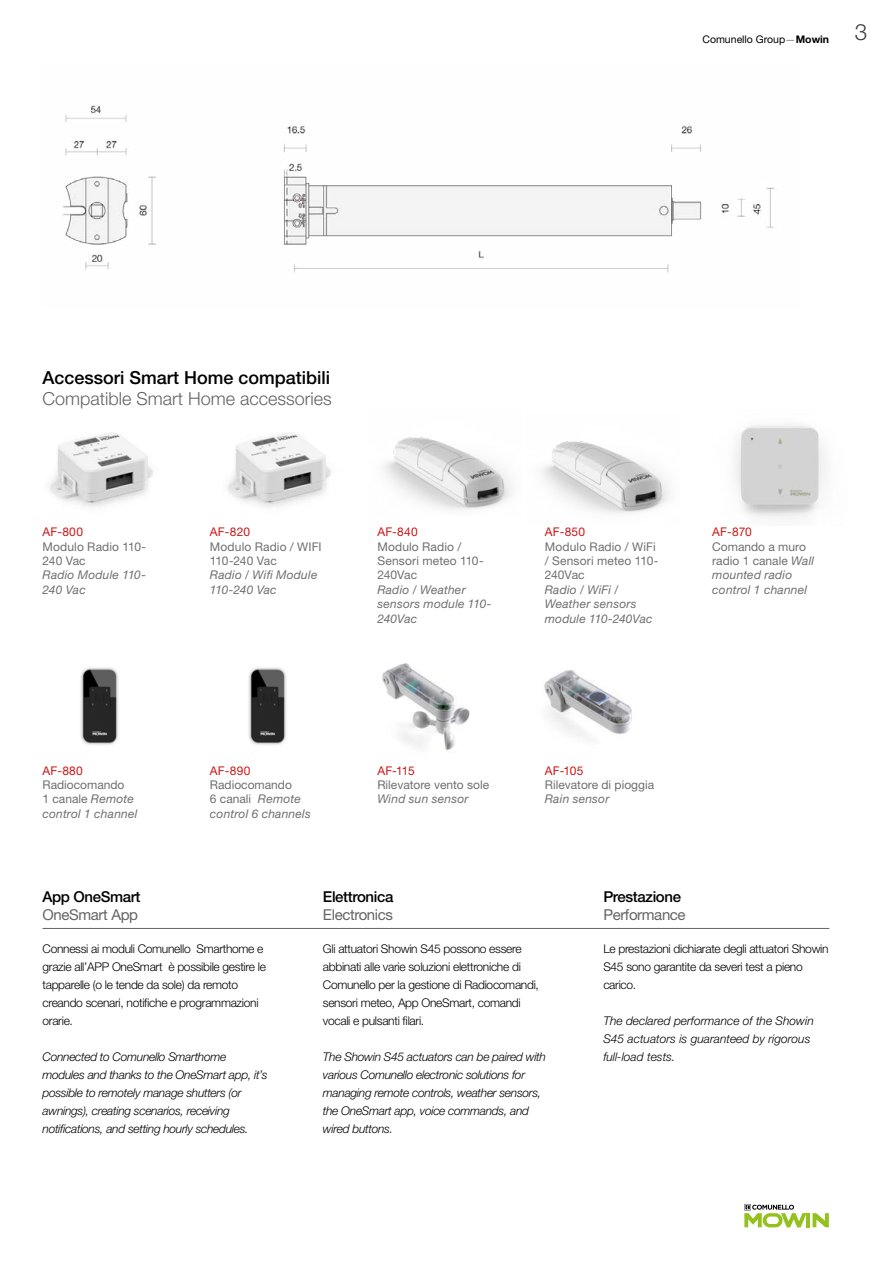
<style>
.page{position:relative;width:893px;height:1263px;background:#fff}
.page>*{position:absolute;margin:0;border:0;box-sizing:border-box;transform-origin:0 0}
.t1{font:300 18px "Helvetica Neue LT Std";color:#666463}
.t2{font:500 18px "Helvetica Neue LT Std";color:#000}
.t3{font:500 15px "Helvetica Neue LT Std";letter-spacing:-.025em;color:#000}
.t4{font:15px "Helvetica Neue LT Std";letter-spacing:-.025em;color:#666463}
.t5{font:300 12px/18px "Helvetica Neue LT Std";letter-spacing:-.025em;color:#000}
.t6{font:italic 300 12px/18px "Helvetica Neue LT Std";letter-spacing:-.025em;color:#000}
.t7{font:italic 12px/14.4px "Helvetica Neue LT Std";letter-spacing:.015em;color:#706f6f}
.t8{font:12px/14.4px "Helvetica Neue LT Std";letter-spacing:.01em;color:#706f6f}
.t9{font:italic 300 12px/18px "Helvetica Neue LT Std";color:#000}
.t10{font:12px "Helvetica Neue LT Std";letter-spacing:.02em;color:#cd1719}
.t11{font:10.5px "Helvetica Neue LT Std";color:#000}
.s1{font-weight:100}
.s2{font-weight:700}
.s3{font-style:normal}
</style>
<div class="page">
<hr style="left:806px;top:1213px;width:4px;height:14px;background:#95c11f">
<svg style="left:812px;top:1213px;width:17px;height:14px"></svg>
<svg style="left:744px;top:1204px;width:62px;height:23px"></svg>
<img style="left:734px;top:425px;width:92px;height:94px">
<img style="left:383px;top:437px;width:129px;height:73px">
<img style="left:542px;top:441px;width:128px;height:72px">
<img style="left:80px;top:667px;width:39px;height:78px">
<img style="left:248px;top:667px;width:39px;height:78px">
<img style="left:49px;top:432px;width:104px;height:75px">
<img style="left:227px;top:432px;width:104px;height:75px">
<hr style="left:43px;top:928px;width:786px;height:1px;background:#666463">
<img style="left:62px;top:105px;width:713px;height:168px">
<img style="left:544px;top:670px;width:88px;height:70px">
<img style="left:382px;top:663px;width:88px;height:88px">
<p class="t11" style="left:702px;top:33px;width:166px">Comunello Group<span class="s1">—</span><span class="s2">Mowin</span> <sup>3</sup></p>
<h1 class="t2" style="left:43px;top:367px;width:289px">Accessori Smart Home compatibili</h1>
<h1 class="t1" style="left:43px;top:388px;width:291px">Compatible Smart Home accessories</h1>
<p class="t10" style="left:43px;top:525px;width:42px">AF-800</p>
<p class="t8" style="left:43px;top:539px;width:105px">Modulo Radio 110-<br>240 Vac</p>
<p class="t7" style="left:43px;top:568px;width:105px">Radio Module 110-<br>240 Vac</p>
<p class="t10" style="left:210px;top:525px;width:42px">AF-820</p>
<p class="t8" style="left:210px;top:539px;width:113px">Modulo Radio / WIFI<br>110-240 Vac</p>
<p class="t7" style="left:210px;top:568px;width:109px">Radio / Wifi Module<br>110-240 Vac</p>
<p class="t10" style="left:377px;top:525px;width:42px">AF-840</p>
<p class="t8" style="left:377px;top:539px;width:108px">Modulo Radio /<br>Sensori meteo 110-<br>240Vac</p>
<p class="t7" style="left:377px;top:582px;width:116px">Radio / Weather sensors module 110-<br>240Vac</p>
<p class="t10" style="left:545px;top:525px;width:42px">AF-850</p>
<p class="t8" style="left:545px;top:539px;width:115px">Modulo Radio / WiFi / Sensori meteo 110-<br>240Vac</p>
<p class="t7" style="left:545px;top:582px;width:109px">Radio / WiFi /<br>Weather sensors module 110-240Vac</p>
<p class="t10" style="left:712px;top:525px;width:41px">AF-870</p>
<p class="t7" style="left:712px;top:539px;width:103px"><span class="s3">Comando a muro radio 1 canale</span> Wall mounted radio control 1 channel</p>
<p class="t10" style="left:43px;top:763px;width:42px">AF-880</p>
<p class="t7" style="left:43px;top:777px;width:96px"><span class="s3">Radiocomando<br>1 canale</span> Remote control 1 channel</p>
<p class="t10" style="left:210px;top:763px;width:42px">AF-890</p>
<p class="t7" style="left:210px;top:777px;width:102px"><span class="s3">Radiocomando<br>6 canali</span> Remote control 6 channels</p>
<p class="t10" style="left:377px;top:763px;width:39px">AF-115</p>
<p class="t8" style="left:377px;top:777px;width:113px">Rilevatore vento sole</p>
<p class="t7" style="left:377px;top:792px;width:93px">Wind sun sensor</p>
<p class="t10" style="left:545px;top:763px;width:40px">AF-105</p>
<p class="t8" style="left:545px;top:777px;width:111px">Rilevatore di pioggia</p>
<p class="t7" style="left:545px;top:792px;width:66px">Rain sensor</p>
<p class="t3" style="left:43px;top:887px;width:100px">App OneSmart</p>
<p class="t4" style="left:43px;top:905px;width:97px">OneSmart App</p>
<p class="t5" style="left:43px;top:939px;width:225px">Connessi ai moduli Comunello Smarthome e grazie all’APP OneSmart è possibile gestire le tapparelle (o le tende da sole) da remoto creando scenari, notifiche e programmazioni orarie.</p>
<p class="t6" style="left:43px;top:1047px;width:226px">Connected to Comunello Smarthome modules and thanks to the OneSmart app, it’s possible to remotely manage shutters (or awnings), creating scenarios, receiving notifications, and setting hourly schedules.</p>
<p class="t3" style="left:323px;top:887px;width:72px">Elettronica</p>
<p class="t4" style="left:323px;top:905px;width:72px">Electronics</p>
<p class="t5" style="left:323px;top:939px;width:217px">Gli attuatori Showin S45 possono essere abbinati alle varie soluzioni elettroniche di Comunello per la gestione di Radiocomandi, sensori meteo, App OneSmart, comandi vocali e pulsanti filari.</p>
<p class="t6" style="left:323px;top:1047px;width:225px">The Showin S45 actuators can be paired with various Comunello electronic solutions for managing remote controls, weather sensors, the OneSmart app, voice commands, and wired buttons.</p>
<p class="t3" style="left:603px;top:887px;width:79px">Prestazione</p>
<p class="t4" style="left:603px;top:905px;width:84px">Performance</p>
<p class="t5" style="left:603px;top:939px;width:227px">Le prestazioni dichiarate degli attuatori Showin<br>S45 sono garantite da severi test a pieno carico.</p>
<p class="t9" style="left:603px;top:1011px;width:212px">The declared performance of the Showin<br>S45 actuators is guaranteed by rigorous full-load tests.</p>
</div>
